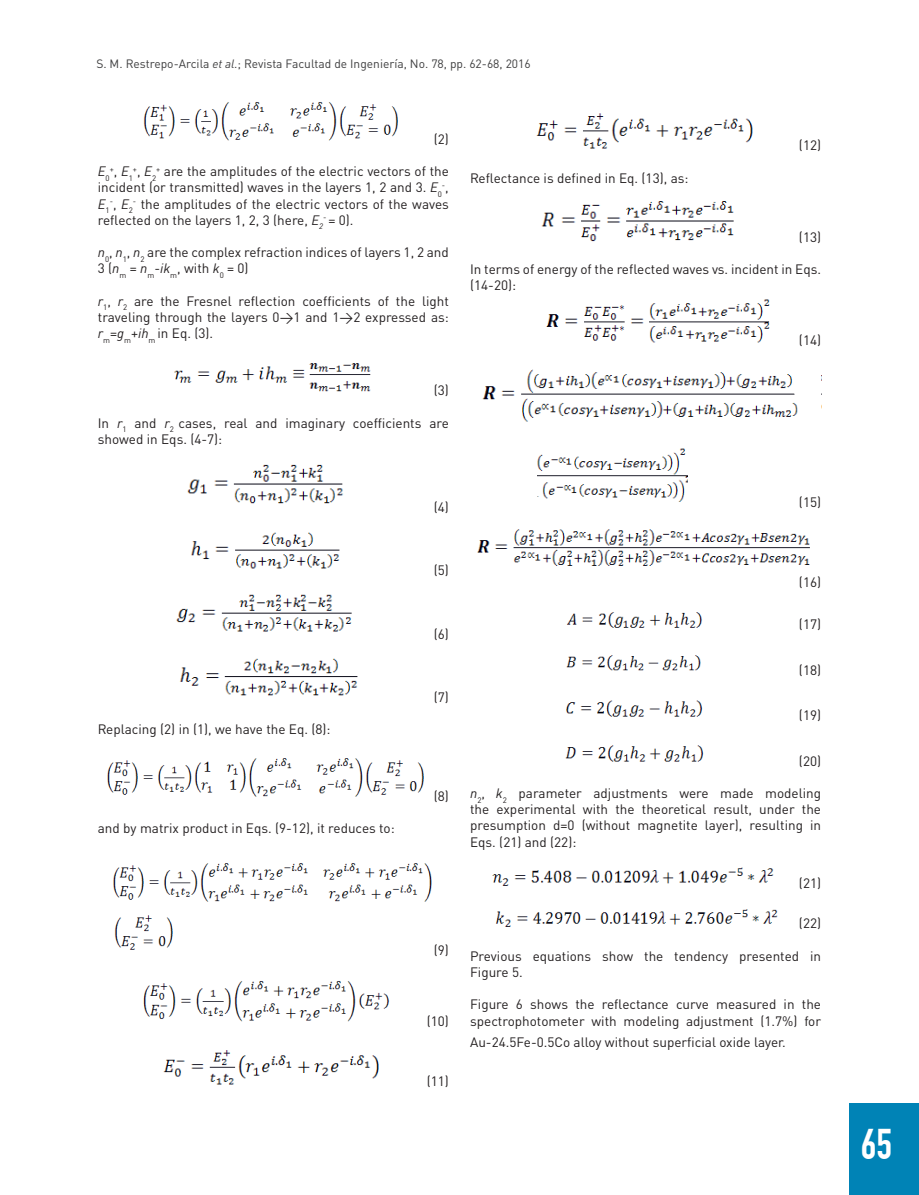
<style>
.page{position:relative;width:919px;height:1195px;background:#fff}
.page>*{position:absolute;margin:0;border:0;box-sizing:border-box;transform-origin:0 0}
.t1{font:700 42px "DIN Condensed";color:#fff}
.t2{font:13.5px/16.2px "DIN Pro";color:#231f20}
.t3{font:13.5px/16.2px "DIN Pro";color:#231f20}
.t4{font:italic 13.5px "DIN Pro";color:#231f20}
.t5{font:12px "DIN Pro";color:#3e3e3f}
.t6{font:7.8px "DIN Pro";color:#231f20}
.s1{font-style:italic}
.s2{font-size:13.5px}
.s3{font-style:italic;font-size:13.5px}
</style>
<div class="page">
<div style="left:849px;top:1103px;width:69px;height:92px;background:#0083b6"></div>
<img style="left:143px;top:102px;width:255px;height:39px">
<img style="left:174px;top:363px;width:197px;height:29px">
<img style="left:187px;top:464px;width:157px;height:40px">
<img style="left:191px;top:532px;width:149px;height:37px">
<img style="left:176px;top:594px;width:176px;height:38px">
<img style="left:179px;top:658px;width:179px;height:38px">
<img style="left:107px;top:758px;width:317px;height:39px">
<img style="left:113px;top:863px;width:319px;height:39px">
<img style="left:114px;top:915px;width:59px;height:35px">
<img style="left:143px;top:981px;width:247px;height:41px">
<img style="left:163px;top:1050px;width:216px;height:35px">
<img style="left:536px;top:113px;width:217px;height:36px">
<img style="left:541px;top:202px;width:193px;height:40px">
<img style="left:546px;top:299px;width:224px;height:44px">
<img style="left:482px;top:369px;width:309px;height:53px">
<img style="left:537px;top:448px;width:151px;height:54px">
<img style="left:477px;top:529px;width:333px;height:37px">
<img style="left:566px;top:612px;width:137px;height:16px">
<img style="left:566px;top:655px;width:135px;height:16px">
<img style="left:566px;top:700px;width:137px;height:17px">
<img style="left:565px;top:745px;width:139px;height:17px">
<img style="left:492px;top:867px;width:282px;height:19px">
<img style="left:495px;top:909px;width:283px;height:18px">
<svg style="left:791px;top:376px;width:7px;height:41px"></svg>
<svg style="left:537px;top:483px;width:5px;height:13px"></svg>
<p class="t5" style="left:96px;top:55px;width:436px">S. M. Restrepo-Arcila <span class="s1">et al</span>.; Revista Facultad de Ingeniería, No. 78, pp. 62-68, 2016</p>
<p class="t3" style="left:433px;top:129px;width:17px">(2)</p>
<p class="t2" style="left:98px;top:163px;width:352px;text-indent:58px"><sup>+</sup> are the amplitudes of the electric vectors of the incident (or transmitted) waves in the layers 1, 2 and 3. <span class="s1">E</span><sub>0</sub></p>
<p class="t4" style="left:98px;top:161px;width:13px">E<sub>0</sub></p>
<p class="t6" style="left:110px;top:168px;width:48px">+<span class="s2">,</span> <span class="s3">E</span>1+<span class="s2">,</span> <span class="s3">E</span>2</p>
<p class="t6" style="left:442px;top:180px;width:8px">-<span class="s2">,</span></p>
<p class="t3" style="left:470px;top:168px;width:220px">Reflectance is defined in Eq. (13), as:</p>
<p class="t3" style="left:798px;top:136px;width:24px">(12)</p>
<p class="t2" style="left:98px;top:195px;width:352px;text-indent:35px"><sup>-</sup> the amplitudes of the electric vectors of the waves reflected on the layers 1, 2, 3 (here, <span class="s1">E</span><sub>2</sub><sup>-</sup> = 0).</p>
<p class="t2" style="left:98px;top:244px;width:352px"><span class="s1">n</span><sub>0</sub>, <span class="s1">n</span><sub>1</sub>, <span class="s1">n</span><sub>2</sub> are the complex refraction indices of layers 1, 2 and<br>3 (<span class="s1">n</span><sub>m</sub> = <span class="s1">n</span><sub>m</sub>-<span class="s1">ik</span><sub>m</sub>, with <span class="s1">k</span><sub>0</sub> = 0)</p>
<p class="t2" style="left:98px;top:292px;width:352px;text-align:justify"><span class="s1">r</span><sub>1</sub>, <span class="s1">r</span><sub>2</sub> are the Fresnel reflection coefficients of the light traveling through the layers 0→1 and 1→2 expressed as: <span class="s1">r</span><sub>m</sub>=<span class="s1">g</span><sub>m</sub>+<span class="s1">ih</span><sub>m</sub> in Eq. (3).</p>
<p class="t4" style="left:98px;top:193px;width:13px">E<sub>1</sub></p>
<p class="t6" style="left:110px;top:200px;width:25px">-<span class="s2">,</span> <span class="s3">E</span>2</p>
<p class="t3" style="left:433px;top:381px;width:17px">(3)</p>
<p class="t2" style="left:98px;top:414px;width:352px">In <span class="s1">r</span><sub>1</sub> and <span class="s1">r</span><sub>2</sub> cases, real and imaginary coefficients are showed in Eqs. (4-7):</p>
<p class="t3" style="left:433px;top:498px;width:17px">(4)</p>
<p class="t3" style="left:433px;top:561px;width:17px">(5)</p>
<p class="t3" style="left:433px;top:624px;width:17px">(6)</p>
<p class="t3" style="left:98px;top:720px;width:234px">Replacing (2) in (1), we have the Eq. (8):</p>
<p class="t2" style="left:98px;top:819px;width:298px">and by matrix product in Eqs. (9-12), it reduces to:</p>
<p class="t3" style="left:433px;top:687px;width:17px">(7)</p>
<p class="t3" style="left:433px;top:786px;width:17px">(8)</p>
<p class="t3" style="left:433px;top:941px;width:17px">(9)</p>
<p class="t3" style="left:426px;top:1012px;width:24px">(10)</p>
<p class="t3" style="left:426px;top:1071px;width:24px">(11)</p>
<p class="t3" style="left:798px;top:228px;width:24px">(13)</p>
<p class="t3" style="left:470px;top:260px;width:352px">In terms of energy of the reflected waves vs. incident in Eqs. (14-20):</p>
<p class="t3" style="left:798px;top:331px;width:24px">(14)</p>
<p class="t3" style="left:798px;top:492px;width:24px">(15)</p>
<p class="t3" style="left:798px;top:573px;width:24px">(16)</p>
<p class="t3" style="left:798px;top:615px;width:24px">(17)</p>
<p class="t3" style="left:798px;top:660px;width:24px">(18)</p>
<p class="t3" style="left:798px;top:706px;width:24px">(19)</p>
<p class="t3" style="left:798px;top:751px;width:24px">(20)</p>
<p class="t2" style="left:470px;top:784px;width:352px;text-align:justify"><span class="s1">n</span><sub>2</sub>, <span class="s1">k</span><sub>2</sub> parameter adjustments were made modeling the experimental with the theoretical result, under the presumption d=0 (without magnetite layer), resulting in Eqs. (21) and (22):</p>
<p class="t3" style="left:798px;top:873px;width:24px">(21)</p>
<p class="t3" style="left:798px;top:914px;width:24px">(22)</p>
<p class="t2" style="left:470px;top:947px;width:352px">Previous equations show the tendency presented in<br>Figure 5.</p>
<p class="t2" style="left:470px;top:996px;width:352px">Figure 6 shows the reflectance curve measured in the spectrophotometer with modeling adjustment (1.7%) for</p>
<p class="t2" style="left:470px;top:1034px;width:317px">Au-24.5Fe-0.5Co alloy without superficial oxide layer.</p>
<h1 class="t1" style="left:860px;top:1120px;width:33px">65</h1>
</div>
